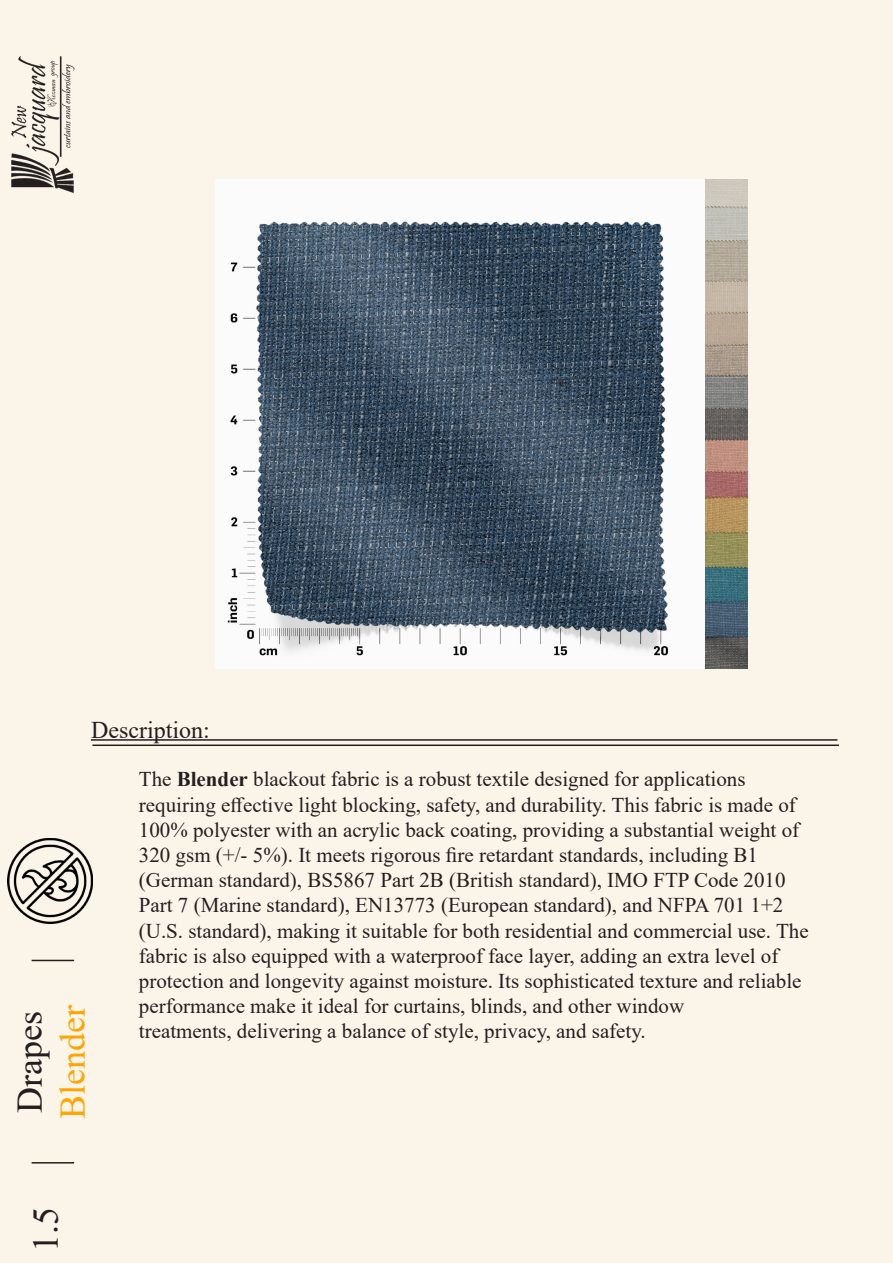
<style>
.page{position:relative;width:893px;height:1263px;background:#fbf4e9}
.page>*{position:absolute;margin:0;border:0;box-sizing:border-box;transform-origin:0 0}
.t1{font:36px/43.2px "Times New Roman";color:#ffa500}
.t2{font:36px "Times New Roman";color:#231f20}
.t3{font:24px "Times New Roman";color:#231f20}
.t4{font:21px/25.2px "Times New Roman";color:#231f20}
.s1{font-weight:700}
.s2{color:#231f20}
</style>
<div class="page">
<img style="left:11px;top:56px;width:63px;height:137px">
<hr style="left:32px;top:1162px;width:42px;height:1px;background:#231f20">
<hr style="left:32px;top:960px;width:42px;height:1px;background:#231f20">
<img style="left:7px;top:838px;width:85px;height:85px">
<img style="left:216px;top:180px;width:531px;height:489px">
<hr style="left:91px;top:739px;width:746px;height:2px;background:#231f20">
<hr style="left:92px;top:744px;width:747px;height:2px;background:#231f20">
<p class="t3" style="left:91px;top:713px;width:120px">Description:</p>
<p class="t4" style="left:139px;top:766px;width:608px">The <span class="s1">Blender</span> blackout fabric is a robust textile designed for applications</p>
<p class="t4" style="left:139px;top:791px;width:662px">requiring effective light blocking, safety, and durability. This fabric is made of<br>100% polyester with an acrylic back coating, providing a substantial weight of<br>320 gsm (+/- 5%). It meets rigorous fire retardant standards, including B1</p>
<p class="t4" style="left:139px;top:867px;width:671px">(German standard), BS5867 Part 2B (British standard), IMO FTP Code 2010<br>Part 7 (Marine standard), EN13773 (European standard), and NFPA 701 1+2 (U.S. standard), making it suitable for both residential and commercial use. The fabric is also equipped with a waterproof face layer, adding an extra level of protection and longevity against moisture. Its sophisticated texture and reliable performance make it ideal for curtains, blinds, and other window</p>
<p class="t4" style="left:139px;top:1018px;width:508px">treatments, delivering a balance of style, privacy, and safety.</p>
<p class="t1" style="left:7px;top:1118px;width:116px;rotate:-90deg"><span class="s2">Drapes<br></span>Blender</p>
<p class="t2" style="left:20px;top:1252px;width:46px;rotate:-90deg">1.5</p>
</div>
